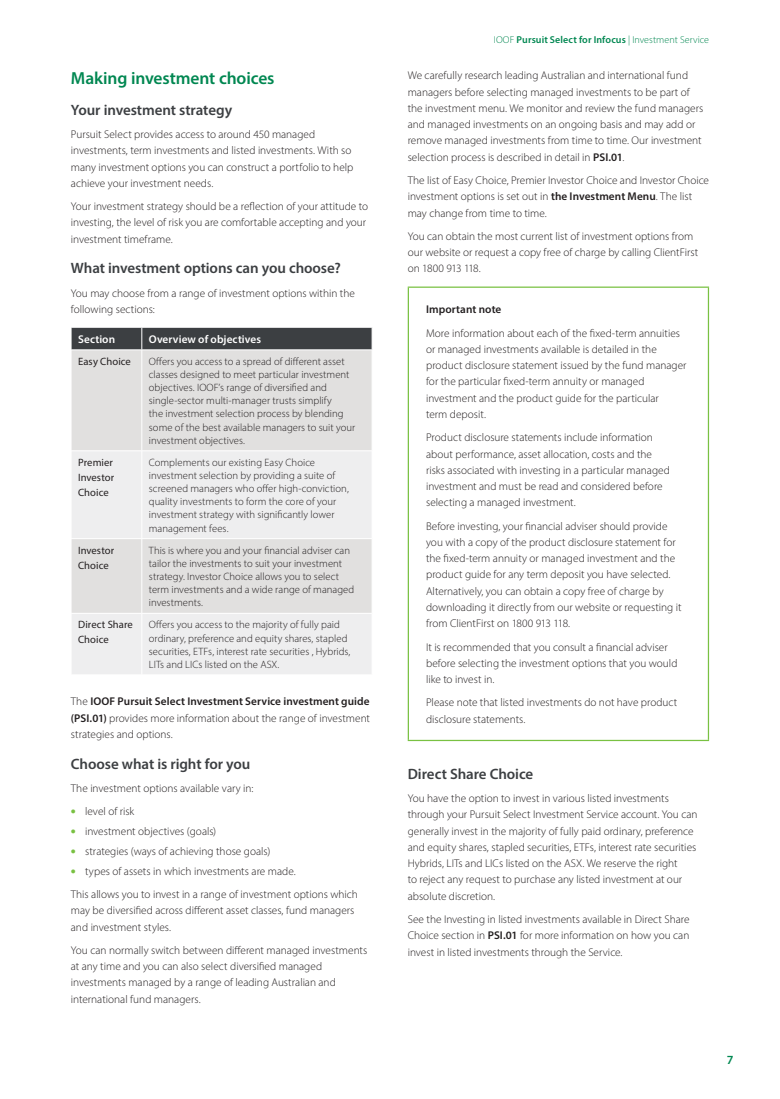
<style>
.page{position:relative;width:780px;height:1099px;background:#fff}
.page>*{position:absolute;margin:0;border:0;box-sizing:border-box;transform-origin:0 0}
._01_Subhead_1{font:600 17.5px "Myriad Pro";letter-spacing:-.005em;color:#008751}
._02_Subhead_2{font:600 15px "Myriad Pro";letter-spacing:-.005em;color:#3c3f42}
.t1{font:600 12.5px "Myriad Pro";color:#008751}
._07_Body_Text{font:300 11.25px/16.2px "Myriad Pro";color:#231f20}
._00_Table_Header{font:600 11.25px "Myriad Pro";letter-spacing:.005em;color:#fff}
._07_Body_Text-2{font:600 11.25px "Myriad Pro";letter-spacing:.005em;color:#231f20}
._03_Table_Body_Text{font:300 10.62px/13.1px "Myriad Pro";letter-spacing:.005em;color:#231f20}
._02_Table_Subhead_2{font:10.62px/15px "Myriad Pro";letter-spacing:.005em;color:#231f20}
.t2{font:600 10px "Myriad Pro";letter-spacing:.01em;color:#008751}
.s1{font-weight:600}
.s2{font-weight:900;font-size:13.75px;color:#79c142}
.s3{font-weight:300}
</style>
<div class="page">
<div style="left:72px;top:350px;width:300px;height:100px;background:#e1e0df"></div>
<svg style="left:72px;top:451px;width:300px;height:223px;background:#e9e9e9"></svg>
<hr style="left:142px;top:350px;width:1px;height:100px;background:#fff">
<hr style="left:142px;top:451px;width:1px;height:87px;background:#fff">
<hr style="left:142px;top:539px;width:1px;height:74px;background:#fff">
<hr style="left:71px;top:613px;width:71px;height:1px;background:#fff">
<hr style="left:142px;top:613px;width:230px;height:1px;background:#fff">
<hr style="left:142px;top:613px;width:1px;height:61px;background:#fff">
<div style="left:71px;top:327px;width:302px;height:23px;background:#3c3f42"></div>
<hr style="left:71px;top:349px;width:71px;height:1px;background:#fff">
<hr style="left:142px;top:349px;width:230px;height:1px;background:#fff">
<hr style="left:71px;top:538px;width:71px;height:1px;background:#fff">
<hr style="left:142px;top:538px;width:230px;height:1px;background:#fff">
<hr style="left:407px;top:286px;width:302px;height:2px;background:#79c142">
<hr style="left:407px;top:288px;width:2px;height:451px;background:#79c142">
<hr style="left:707px;top:288px;width:2px;height:451px;background:#79c142">
<hr style="left:407px;top:739px;width:302px;height:2px;background:#79c142">
<p class="_01_Subhead_1" style="left:71px;top:67px;width:205px">Making investment choices</p>
<p class="_02_Subhead_2" style="left:71px;top:100px;width:163px">Your investment strategy</p>
<p class="_07_Body_Text" style="left:71px;top:126px;width:284px">Pursuit Select provides access to around 450 managed investments, term investments and listed investments. With so many investment options you can construct a portfolio to help achieve your investment needs.</p>
<p class="_07_Body_Text" style="left:71px;top:198px;width:299px">Your investment strategy should be a reflection of your attitude to investing, the level of risk you are comfortable accepting and your investment timeframe.</p>
<p class="_02_Subhead_2" style="left:71px;top:259px;width:271px">What investment options can you choose?</p>
<p class="_07_Body_Text" style="left:71px;top:285px;width:285px">You may choose from a range of investment options within the following sections:</p>
<p class="_00_Table_Header" style="left:78px;top:332px;width:38px">Section</p>
<p class="_00_Table_Header" style="left:149px;top:332px;width:114px">Overview of objectives</p>
<p class="_02_Table_Subhead_2" style="left:78px;top:354px;width:54px">Easy Choice</p>
<p class="_03_Table_Body_Text" style="left:149px;top:355px;width:208px">Offers you access to a spread of different asset classes designed to meet particular investment objectives. IOOF’s range of diversified and single-sector multi-manager trusts simplify<br>the investment selection process by blending some of the best available managers to suit your investment objectives.</p>
<p class="_02_Table_Subhead_2" style="left:78px;top:454px;width:38px;text-align:justify">Premier Investor Choice</p>
<p class="_03_Table_Body_Text" style="left:149px;top:455px;width:201px">Complements our existing Easy Choice investment selection by providing a suite of screened managers who offer high-conviction, quality investments to form the core of your investment strategy with significantly lower management fees.</p>
<p class="_02_Table_Subhead_2" style="left:78px;top:542px;width:38px">Investor<br>Choice</p>
<p class="_03_Table_Body_Text" style="left:149px;top:543px;width:207px">This is where you and your financial adviser can tailor the investments to suit your investment strategy. Investor Choice allows you to select term investments and a wide range of managed investments.</p>
<p class="_02_Table_Subhead_2" style="left:78px;top:617px;width:56px">Direct Share<br>Choice</p>
<p class="_03_Table_Body_Text" style="left:149px;top:618px;width:203px">Offers you access to the majority of fully paid ordinary, preference and equity shares, stapled securities, ETFs, interest rate securities , Hybrids, LITs and LICs listed on the ASX.</p>
<p class="_07_Body_Text" style="left:71px;top:693px;width:300px;text-align:justify">The <span class="s1">IOOF Pursuit Select Investment Service investment guide (PSI.01)</span> provides more information about the range of investment strategies and options.</p>
<p class="_02_Subhead_2" style="left:71px;top:754px;width:181px">Choose what is right for you</p>
<p class="_07_Body_Text" style="left:71px;top:780px;width:184px">The investment options available vary in:</p>
<p class="_07_Body_Text" style="left:71px;top:803px;width:65px"><span class="s2">•</span> level of risk</p>
<p class="_07_Body_Text" style="left:71px;top:823px;width:147px"><span class="s2">•</span> investment objectives (goals)</p>
<p class="_07_Body_Text" style="left:71px;top:843px;width:201px"><span class="s2">•</span> strategies (ways of achieving those goals)</p>
<p class="_07_Body_Text" style="left:71px;top:862px;width:226px"><span class="s2">•</span> types of assets in which investments are made.</p>
<p class="_07_Body_Text" style="left:71px;top:886px;width:288px">This allows you to invest in a range of investment options which may be diversified across different asset classes, fund managers and investment styles.</p>
<p class="_07_Body_Text" style="left:71px;top:941px;width:298px">You can normally switch between different managed investments at any time and you can also select diversified managed investments managed by a range of leading Australian and international fund managers.</p>
<p class="t2" style="left:494px;top:33px;width:217px"><span class="s3">IOOF</span> Pursuit Select for Infocus <span class="s3">| Investment Service</span></p>
<p class="_07_Body_Text" style="left:407px;top:67px;width:297px">We carefully research leading Australian and international fund managers before selecting managed investments to be part of the investment menu. We monitor and review the fund managers and managed investments on an ongoing basis and may add or remove managed investments from time to time. Our investment selection process is described in detail in <span class="s1">PSI.01</span>.</p>
<p class="_07_Body_Text" style="left:407px;top:172px;width:303px">The list of Easy Choice, Premier Investor Choice and Investor Choice investment options is set out in <span class="s1">the Investment Menu</span>. The list may change from time to time.</p>
<p class="_07_Body_Text" style="left:407px;top:228px;width:292px">You can obtain the most current list of investment options from our website or request a copy free of charge by calling ClientFirst on 1800 913 118.</p>
<p class="_07_Body_Text-2" style="left:426px;top:302px;width:77px">Important note</p>
<p class="_07_Body_Text" style="left:426px;top:325px;width:262px">More information about each of the fixed-term annuities or managed investments available is detailed in the product disclosure statement issued by the fund manager for the particular fixed-term annuity or managed investment and the product guide for the particular<br>term deposit.</p>
<p class="_07_Body_Text" style="left:426px;top:429px;width:245px">Product disclosure statements include information about performance, asset allocation, costs and the risks associated with investing in a particular managed investment and must be read and considered before selecting a managed investment.</p>
<p class="_07_Body_Text" style="left:426px;top:517px;width:257px">Before investing, your financial adviser should provide you with a copy of the product disclosure statement for the fixed-term annuity or managed investment and the product guide for any term deposit you have selected.<br>Alternatively, you can obtain a copy free of charge by downloading it directly from our website or requesting it from ClientFirst on 1800 913 118.</p>
<p class="_07_Body_Text" style="left:426px;top:638px;width:253px">It is recommended that you consult a financial adviser before selecting the investment options that you would like to invest in.</p>
<p class="_07_Body_Text" style="left:426px;top:694px;width:253px">Please note that listed investments do not have product disclosure statements.</p>
<p class="_02_Subhead_2" style="left:407px;top:764px;width:127px">Direct Share Choice</p>
<p class="_07_Body_Text" style="left:407px;top:790px;width:291px">You have the option to invest in various listed investments through your Pursuit Select Investment Service account. You can generally invest in the majority of fully paid ordinary, preference and equity shares, stapled securities, ETFs, interest rate securities Hybrids, LITs and LICs listed on the ASX. We reserve the right<br>to reject any request to purchase any listed investment at our absolute discretion.</p>
<p class="_07_Body_Text" style="left:407px;top:911px;width:283px;text-align:justify">See the Investing in listed investments available in Direct Share Choice section in <span class="s1">PSI.01</span> for more information on how you can invest in listed investments through the Service.</p>
<p class="t1" style="left:726px;top:1051px;width:8px">7</p>
</div>
